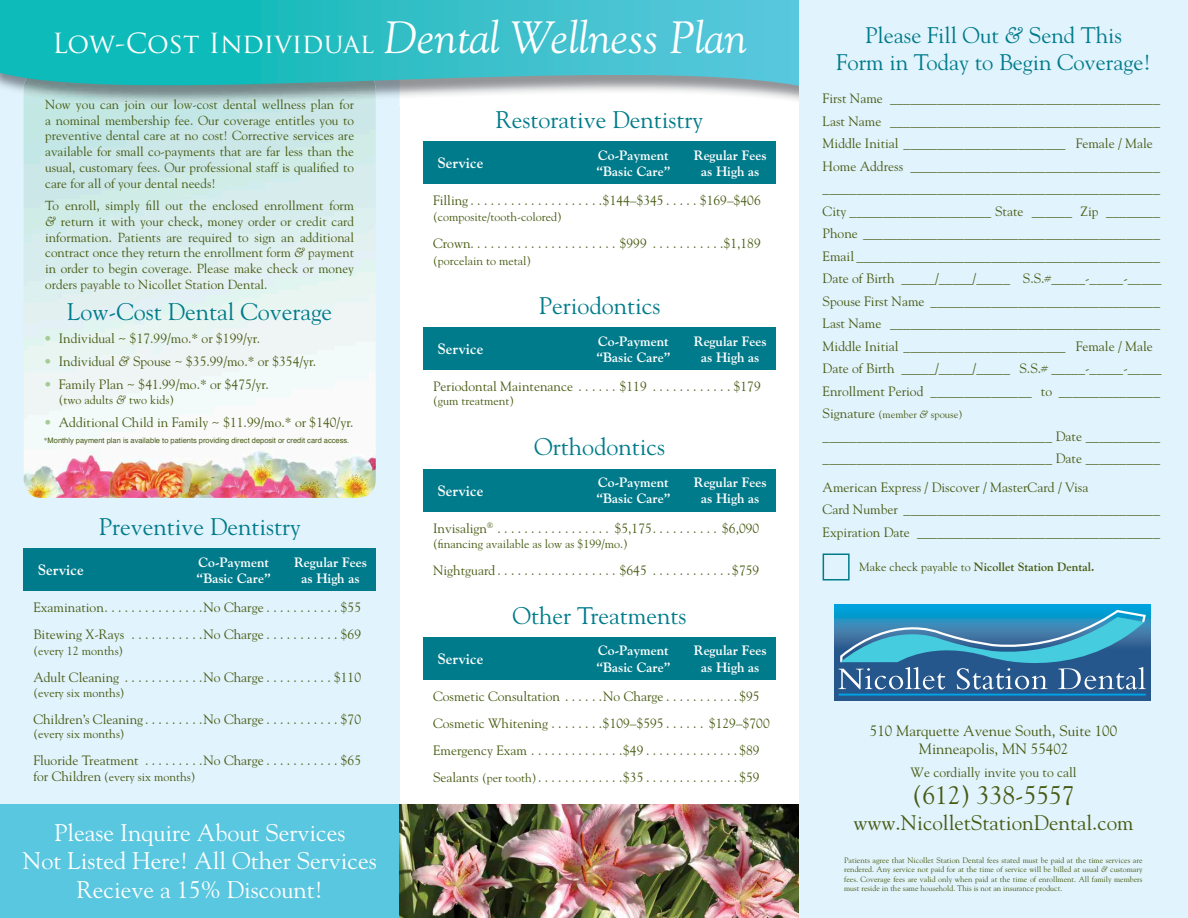
<style>
.page{position:relative;width:1188px;height:918px;background:#fff}
.page>*{position:absolute;margin:0;border:0;box-sizing:border-box;transform-origin:0 0}
.t1{font:27px "Trajan Pro";letter-spacing:-.005em;color:#fff}
.t2{font:25.5px "Goudy";color:#485b13}
.t3{font:24px "Goudy";color:#007b8b}
.t4{font:24px/28.8px "Goudy";color:#fff;text-align:center}
.t5{font:22.5px/27px "Goudy";color:#007b8b;text-align:center}
.t6{font:21px "Goudy";color:#485b13}
.t7{font:15px/18px "Goudy";color:#485b13;text-align:center}
.t8{font:700 15px "Goudy";color:#fff}
.t9{font:13.5px/22.5px "Goudy";color:#485b13}
.t10{font:700 13.5px/16.2px "Goudy";color:#fff}
.t11{font:13.2px/15.8px "Goudy";color:#485b13;text-align:justify}
.t12{font:12px "Goudy";color:#485b13}
.t13{font:700 12px "Goudy";color:#485b13}
.t14{font:10.5px "Goudy";color:#485b13}
.t15{font:7.8px/9.4px "Goudy";color:#485b13;text-align:justify}
.t16{font:7.5px "Helvetica";color:#485b13}
.s1{font-family:"Goudy";font-style:italic;font-size:45px}
.s2{font-style:italic}
.s3{color:#a7cb96}
.s4{font-family:"Goudy"}
.s5{font-size:13.5px}
.s6{font-size:12px}
.s7{font-weight:400}
</style>
<div class="page">
<div style="left:0;top:0;width:400px;height:804px;background:#e1f3fc"></div>
<img style="left:24px;top:104px;width:352px;height:394px">
<img style="left:21px;top:91px;width:778px;height:13px">
<svg style="left:0;top:0;width:799px;height:91px;background:#39bbc2"></svg>
<div style="left:0;top:804px;width:400px;height:114px;background:#59c7df"></div>
<img style="left:400px;top:804px;width:399px;height:114px">
<div style="left:799px;top:0;width:389px;height:918px;background:#e1f3fc"></div>
<svg style="left:823px;top:554px;width:27px;height:26px"></svg>
<div style="left:24px;top:548px;width:352px;height:43px;background:#007b8b"></div>
<div style="left:423px;top:141px;width:352px;height:43px;background:#007b8b"></div>
<div style="left:423px;top:327px;width:352px;height:43px;background:#007b8b"></div>
<div style="left:423px;top:469px;width:352px;height:43px;background:#007b8b"></div>
<div style="left:423px;top:637px;width:352px;height:43px;background:#007b8b"></div>
<svg style="left:834px;top:604px;width:316px;height:96px;background:#1579b1"></svg>
<hr style="left:838px;top:694px;width:308px;height:2px;background:#00a3e3">
<svg style="left:838px;top:611px;width:309px;height:79px;background:#3f8ab3"></svg>
<h1 class="t1" style="left:52px;top:26px;width:696px">Low-Cost Individual <span class="s1">Dental Wellness Plan</span></h1>
<p class="t11" style="left:45px;top:96px;width:310px">Now you can join our low-cost dental wellness plan for a nominal membership fee. Our coverage entitles you to preventive dental care at no cost! Corrective services are available for small co-payments that are far less than the usual, customary fees. Our professional staff is qualified to care for all of your dental needs!</p>
<p class="t11" style="left:45px;top:198px;width:310px">To enroll, simply fill out the enclosed enrollment form <span class="s2">&amp;</span> return it with your check, money order or credit card information. Patients are required to sign an additional contract once they return the enrollment form <span class="s2">&amp;</span> payment in order to begin coverage. Please make check or money orders payable to Nicollet Station Dental.</p>
<h3 class="t3" style="left:67px;top:297px;width:267px">Low-Cost Dental Coverage</h3>
<p class="t9" style="left:44px;top:327px;width:218px"><span class="s3">•</span> Individual ~ $17.99/mo.* or $199/yr.</p>
<p class="t9" style="left:44px;top:350px;width:274px"><span class="s3">•</span> Individual <span class="s2">&amp;</span> Spouse ~ $35.99/mo.* or $354/yr.</p>
<p class="t9" style="left:44px;top:373px;width:226px"><span class="s3">•</span> Family Plan ~ $41.99/mo.* or $475/yr.</p>
<p class="t12" style="left:59px;top:392px;width:117px">(two adults <span class="s2">&amp;</span> two kids)</p>
<p class="t9" style="left:44px;top:411px;width:311px"><span class="s3">•</span> Additional Child in Family ~ $11.99/mo.* or $140/yr.</p>
<p class="t16" style="left:44px;top:434px;width:307px"><span class="s4">*</span> Monthly payment plan is available to patients providing direct deposit or credit card access.</p>
<h3 class="t3" style="left:99px;top:512px;width:203px">Preventive Dentistry</h3>
<p class="t8" style="left:38px;top:561px;width:47px">Service</p>
<p class="t10" style="left:197px;top:554px;width:76px">Co-Payment “Basic Care”</p>
<p class="t10" style="left:294px;top:554px;width:74px;text-align:center">Regular Fees as High as</p>
<p class="t9" style="left:33px;top:594px;width:329px;line-height:27px">Examination . . . . . . . . . . . . . . .No Charge . . . . . . . . . . . $55<br>Bitewing X-Rays . . . . . . . . . . .No Charge . . . . . . . . . . . $69</p>
<p class="t12" style="left:33px;top:644px;width:91px">(every 12 months)</p>
<p class="t9" style="left:33px;top:666px;width:329px">Adult Cleaning . . . . . . . . . . . .No Charge . . . . . . . . . . $110</p>
<p class="t12" style="left:33px;top:685px;width:93px">(every six months)</p>
<p class="t9" style="left:33px;top:708px;width:329px">Children’s Cleaning . . . . . . . . .No Charge . . . . . . . . . . . $70</p>
<p class="t12" style="left:33px;top:727px;width:93px">(every six months)</p>
<p class="t9" style="left:33px;top:749px;width:329px">Fluoride Treatment . . . . . . . . .No Charge . . . . . . . . . . . $65</p>
<p class="t12" style="left:33px;top:770px;width:164px"><span class="s5">for Children</span> (every six months)</p>
<h3 class="t4" style="left:23px;top:818px;width:355px">Please Inquire About Services<br>Not Listed Here! All Other Services<br>Recieve a 15% Discount!</h3>
<h3 class="t3" style="left:496px;top:105px;width:209px">Restorative Dentistry</h3>
<p class="t8" style="left:438px;top:154px;width:47px">Service</p>
<p class="t10" style="left:596px;top:147px;width:76px">Co-Payment “Basic Care”</p>
<p class="t10" style="left:694px;top:147px;width:74px;text-align:center">Regular Fees as High as</p>
<p class="t9" style="left:433px;top:189px;width:329px">Filling . . . . . . . . . . . . . . . . . . . .$144–$345 . . . . . $169–$406</p>
<p class="t12" style="left:433px;top:210px;width:130px">(composite/tooth-colored)</p>
<p class="t9" style="left:433px;top:232px;width:329px">Crown . . . . . . . . . . . . . . . . . . . . . . $999 . . . . . . . . . . .$1,189</p>
<p class="t12" style="left:433px;top:253px;width:99px">(porcelain to metal)</p>
<h3 class="t3" style="left:539px;top:291px;width:123px">Periodontics</h3>
<p class="t8" style="left:438px;top:340px;width:47px">Service</p>
<p class="t10" style="left:596px;top:333px;width:76px">Co-Payment “Basic Care”</p>
<p class="t10" style="left:694px;top:333px;width:74px;text-align:center">Regular Fees as High as</p>
<p class="t9" style="left:433px;top:375px;width:329px">Periodontal Maintenance . . . . . . $119 . . . . . . . . . . . . $179</p>
<p class="t12" style="left:433px;top:394px;width:82px">(gum treatment)</p>
<h3 class="t3" style="left:534px;top:432px;width:132px">Orthodontics</h3>
<p class="t8" style="left:438px;top:482px;width:47px">Service</p>
<p class="t10" style="left:596px;top:474px;width:76px">Co-Payment “Basic Care”</p>
<p class="t10" style="left:694px;top:474px;width:74px;text-align:center">Regular Fees as High as</p>
<p class="t9" style="left:433px;top:516px;width:328px">Invisalign<sup>®</sup> . . . . . . . . . . . . . . . . . $5,175 . . . . . . . . . . $6,090</p>
<p class="t12" style="left:433px;top:536px;width:196px">(financing available as low as $199/mo.)</p>
<p class="t9" style="left:433px;top:558px;width:328px">Nightguard . . . . . . . . . . . . . . . . . . $645 . . . . . . . . . . . . $759</p>
<h3 class="t3" style="left:513px;top:600px;width:175px">Other Treatments</h3>
<p class="t8" style="left:438px;top:650px;width:47px">Service</p>
<p class="t10" style="left:596px;top:643px;width:76px">Co-Payment “Basic Care”</p>
<p class="t10" style="left:694px;top:643px;width:74px;text-align:center">Regular Fees as High as</p>
<p class="t9" style="left:433px;top:682px;width:338px;line-height:27px">Cosmetic Consultation . . . . . .No Charge . . . . . . . . . . . $95<br>Cosmetic Whitening . . . . . . . .$109–$595 . . . . . . $129–$700<br>Emergency Exam . . . . . . . . . . . . . .$49 . . . . . . . . . . . . . . $89<br>Sealants <span class="s6">(per tooth)</span> . . . . . . . . . . . . .$35 . . . . . . . . . . . . . . $59</p>
<h3 class="t5" style="left:836px;top:21px;width:316px">Please Fill Out <span class="s2">&amp;</span> Send This<br>Form in Today to Begin Coverage!</h3>
<p class="t9" style="left:823px;top:87px;width:341px">First Name ________________________________________ Last Name ________________________________________ Middle Initial ________________________ Female / Male Home Address _____________________________________ __________________________________________________ City _____________________ State ______ Zip ________ Phone ____________________________________________ Email _____________________________________________ Date of Birth _____/_____/_____ S.S.#_____-_____-_____ Spouse First Name __________________________________ Last Name ________________________________________ Middle Initial ________________________ Female / Male Date of Birth _____/_____/_____ S.S.# _____-_____-_____ Enrollment Period _______________ to _______________</p>
<p class="t14" style="left:823px;top:408px;width:141px"><span class="s5">Signature</span> (member <span class="s2">&amp;</span> spouse)</p>
<p class="t9" style="left:823px;top:425px;width:339px">__________________________________ Date ___________ __________________________________ Date ___________</p>
<p class="t9" style="left:823px;top:476px;width:339px">American Express / Discover / MasterCard / Visa<br>Card Number ______________________________________<br>Expiration Date ____________________________________</p>
<p class="t13" style="left:859px;top:560px;width:237px"><span class="s7">Make check payable to</span> Nicollet Station Dental.</p>
<p class="t7" style="left:870px;top:722px;width:249px">510 Marquette Avenue South, Suite 100<br>Minneapolis, MN 55402</p>
<p class="t9" style="left:911px;top:761px;width:168px">We cordially invite you to call</p>
<h2 class="t2" style="left:912px;top:779px;width:164px">(612) 338-5557</h2>
<h3 class="t6" style="left:854px;top:810px;width:281px">www.NicolletStationDental.com</h3>
<p class="t15" style="left:844px;top:855px;width:300px">Patients agree that Nicollet Station Dental fees stated must be paid at the time services are rendered. Any service not paid for at the time of service will be billed at usual <span class="s2">&amp;</span> customary fees. Coverage fees are valid only when paid at the time of enrollment. All family members must reside in the same household. This is not an insurance product.</p>
</div>
